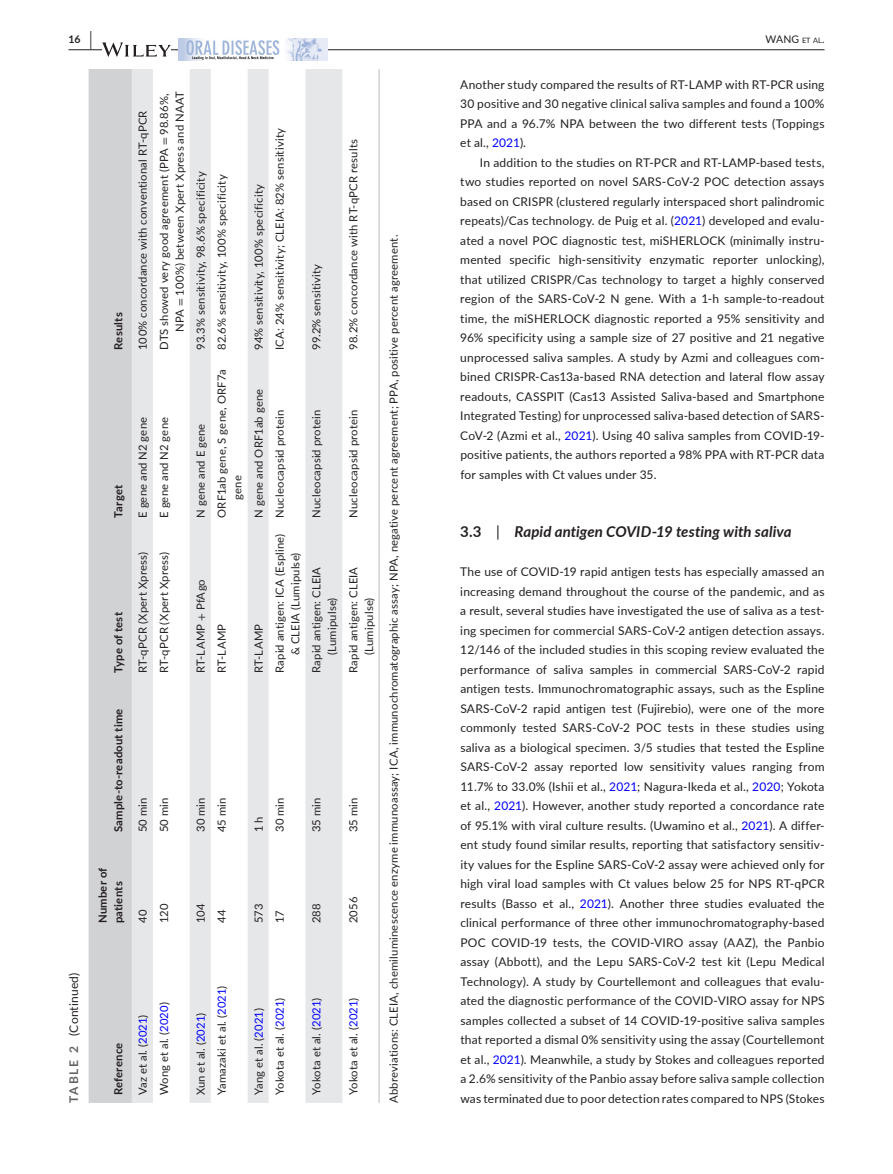
<style>
.page{position:relative;width:893px;height:1174px;background:#fff}
.page>*{position:absolute;margin:0;border:0;box-sizing:border-box;transform-origin:0 0}
.t1{font:italic 700 15px "Lato";letter-spacing:.005em;color:#231f20}
.t2{font:12px/19.5px "Lato";letter-spacing:.015em;color:#231f20;text-align:justify}
.t3{font:700 12px "Lato";letter-spacing:.145em;color:#636366}
.t4{font:11.25px/15.8px "Lato";letter-spacing:.015em;color:#231f20}
.t5{font:700 11.25px/15.8px "Lato";letter-spacing:.02em;color:#231f20}
.t6{font:10.5px "Lato";color:#231f20}
.t7{font:700 10.5px "Lato";color:#231f20}
.s1{font-size:19.5px}
.s2{font-size:7.35px}
.s3{color:#00f}
.s4{font-family:"STIX"}
.s5{font-style:normal}
.s6{font-weight:400;font-style:normal}
</style>
<div class="page">
<hr style="left:68px;top:49px;width:756px;height:1px;background:#231f20">
<svg style="left:102px;top:42px;width:69px;height:15px"></svg>
<img style="left:178px;top:38px;width:149px;height:23px">
<div style="left:89px;top:69px;width:43px;height:1033px;background:#d1d2d4"></div>
<svg style="left:132px;top:69px;width:210px;height:1033px"></svg>
<hr style="left:378px;top:930px;width:2px;height:172px;background:#d1d2d4">
<hr style="left:378px;top:839px;width:2px;height:91px;background:#d1d2d4">
<hr style="left:378px;top:680px;width:2px;height:159px;background:#d1d2d4">
<hr style="left:378px;top:525px;width:2px;height:155px;background:#d1d2d4">
<hr style="left:378px;top:357px;width:2px;height:168px;background:#d1d2d4">
<hr style="left:378px;top:69px;width:2px;height:288px;background:#d1d2d4">
<p class="t7" style="left:68px;top:31px;width:25px">16 <span class="s1">|</span></p>
<p class="t6" style="left:765px;top:31px;width:61px">WANG <span class="s2">et al</span>.</p>
<p class="t2" style="left:460px;top:74px;width:366px">Another study compared the results of RT-LAMP with RT-PCR using 30 positive and 30 negative clinical saliva samples and found a 100% PPA and a 96.7% NPA between the two different tests (Toppings et al., <span class="s3">2021</span>).</p>
<p class="t2" style="left:460px;top:152px;width:366px;text-indent:20px">In addition to the studies on RT-PCR and RT-LAMP-based tests, two studies reported on novel SARS-CoV-2 POC detection assays based on CRISPR (clustered regularly interspaced short palindromic repeats)/Cas technology. de Puig et al. (<span class="s3">2021</span>) developed and evalu&shy;ated a novel POC diagnostic test, miSHERLOCK (minimally instru&shy;mented specific high-sensitivity enzymatic reporter unlocking), that utilized CRISPR/Cas technology to target a highly conserved region of the SARS-CoV-2 N gene. With a 1-h sample-to-readout time, the miSHERLOCK diagnostic reported a 95% sensitivity and 96% specificity using a sample size of 27 positive and 21 negative unprocessed saliva samples. A study by Azmi and colleagues com&shy;bined CRISPR-Cas13a-based RNA detection and lateral flow assay readouts, CASSPIT (Cas13 Assisted Saliva-based and Smartphone Integrated Testing) for unprocessed saliva-based detection of SARS-CoV-2 (Azmi et al., <span class="s3">2021</span>). Using 40 saliva samples from COVID-19- positive patients, the authors reported a 98% PPA with RT-PCR data for samples with Ct values under 35.</p>
<p class="t4" style="left:156px;top:350px;width:260px;text-align:right;rotate:-90deg">DTS showed very good agreement (PPA <span class="s4">=</span> 98.86%,<br>NPA <span class="s4">=</span> 100%) between Xpert Xpress and NAAT</p>
<p class="t4" style="left:134px;top:350px;width:241px;rotate:-90deg">100% concordance with conventional RT-qPCR</p>
<p class="t4" style="left:271px;top:350px;width:223px;rotate:-90deg">ICA: 24% sensitivity; CLEIA: 82% sensitivity</p>
<p class="t4" style="left:345px;top:350px;width:212px;rotate:-90deg">98.2% concordance with RT-qPCR results</p>
<p class="t4" style="left:192px;top:350px;width:180px;rotate:-90deg">93.3% sensitivity, 98.6% specificity</p>
<p class="t4" style="left:213px;top:350px;width:177px;rotate:-90deg">82.6% sensitivity, 100% specificity</p>
<p class="t4" style="left:250px;top:350px;width:167px;rotate:-90deg">94% sensitivity, 100% specificity</p>
<p class="t4" style="left:385px;top:1103px;width:869px;rotate:-90deg">Abbreviations: CLEIA, chemiluminescence enzyme immunoassay; ICA, immunochromatographic assay; NPA, negative percent agreement; PPA, positive percent agreement.</p>
<p class="t4" style="left:308px;top:350px;width:87px;rotate:-90deg">99.2% sensitivity</p>
<p class="t5" style="left:110px;top:350px;width:39px;rotate:-90deg">Results</p>
<p class="t4" style="left:213px;top:500px;width:132px;text-indent:-18px;rotate:-90deg">ORF1ab gene, S gene, ORF7a gene</p>
<p class="t4" style="left:250px;top:518px;width:130px;rotate:-90deg">N gene and ORF1ab gene</p>
<p class="t4" style="left:271px;top:518px;width:110px;rotate:-90deg">Nucleocapsid protein</p>
<p class="t4" style="left:308px;top:518px;width:110px;rotate:-90deg">Nucleocapsid protein</p>
<p class="t4" style="left:345px;top:518px;width:110px;rotate:-90deg">Nucleocapsid protein</p>
<p class="t4" style="left:134px;top:518px;width:102px;rotate:-90deg">E gene and N2 gene</p>
<p class="t4" style="left:156px;top:518px;width:102px;rotate:-90deg">E gene and N2 gene</p>
<p class="t4" style="left:192px;top:518px;width:96px;rotate:-90deg">N gene and E gene</p>
<p class="t5" style="left:110px;top:518px;width:34px;rotate:-90deg">Target</p>
<p class="t1" style="left:460px;top:521px;width:333px"><span class="s5">3.3</span> <span class="s6">|</span> Rapid antigen COVID<span class="s5">-</span>19 testing with saliva</p>
<p class="t2" style="left:460px;top:561px;width:366px">The use of COVID-19 rapid antigen tests has especially amassed an increasing demand throughout the course of the pandemic, and as a result, several studies have investigated the use of saliva as a test&shy;ing specimen for commercial SARS-CoV-2 antigen detection assays.<br>12/146 of the included studies in this scoping review evaluated the performance of saliva samples in commercial SARS-CoV-2 rapid antigen tests. Immunochromatographic assays, such as the Espline SARS-CoV-2 rapid antigen test (Fujirebio), were one of the more commonly tested SARS-CoV-2 POC tests in these studies using saliva as a biological specimen. 3/5 studies that tested the Espline SARS-CoV-2 assay reported low sensitivity values ranging from 11.7% to 33.0% (Ishii et al., <span class="s3">2021</span>; Nagura-Ikeda et al., <span class="s3">2020</span>; Yokota et al., <span class="s3">2021</span>). However, another study reported a concordance rate of 95.1% with viral culture results. (Uwamino et al., <span class="s3">2021</span>). A differ&shy;ent study found similar results, reporting that satisfactory sensitiv&shy;ity values for the Espline SARS-CoV-2 assay were achieved only for high viral load samples with Ct values below 25 for NPS RT-qPCR results (Basso et al., <span class="s3">2021</span>). Another three studies evaluated the clinical performance of three other immunochromatography-based POC COVID-19 tests, the COVID-VIRO assay (AAZ), the Panbio assay (Abbott), and the Lepu SARS-CoV-2 test kit (Lepu Medical Technology). A study by Courtellemont and colleagues that evalu&shy;ated the diagnostic performance of the COVID-VIRO assay for NPS samples collected a subset of 14 COVID-19-positive saliva samples that reported a dismal 0% sensitivity using the assay (Courtellemont et al., <span class="s3">2021</span>). Meanwhile, a study by Stokes and colleagues reported a 2.6% sensitivity of the Panbio assay before saliva sample collection was terminated due to poor detection rates compared to NPS (Stokes</p>
<p class="t4" style="left:271px;top:673px;width:141px;text-align:center;rotate:-90deg">Rapid antigen: ICA (Espline) &amp; CLEIA (Lumipulse)</p>
<p class="t4" style="left:134px;top:673px;width:123px;rotate:-90deg">RT-qPCR (Xpert Xpress)</p>
<p class="t4" style="left:156px;top:673px;width:123px;rotate:-90deg">RT-qPCR (Xpert Xpress)</p>
<p class="t4" style="left:308px;top:655px;width:90px;text-indent:-18px;rotate:-90deg">Rapid antigen: CLEIA (Lumipulse)</p>
<p class="t4" style="left:345px;top:655px;width:90px;text-indent:-18px;rotate:-90deg">Rapid antigen: CLEIA (Lumipulse)</p>
<p class="t4" style="left:192px;top:673px;width:95px;rotate:-90deg">RT-LAMP <span class="s4">+</span> PfAgo</p>
<p class="t5" style="left:110px;top:673px;width:62px;rotate:-90deg">Type of test</p>
<p class="t4" style="left:213px;top:673px;width:51px;rotate:-90deg">RT-LAMP</p>
<p class="t4" style="left:250px;top:673px;width:51px;rotate:-90deg">RT-LAMP</p>
<p class="t5" style="left:110px;top:832px;width:125px;rotate:-90deg">Sample-to-readout time</p>
<p class="t4" style="left:192px;top:832px;width:36px;rotate:-90deg">30 min</p>
<p class="t4" style="left:271px;top:832px;width:36px;rotate:-90deg">30 min</p>
<p class="t4" style="left:134px;top:832px;width:36px;rotate:-90deg">50 min</p>
<p class="t4" style="left:156px;top:832px;width:36px;rotate:-90deg">50 min</p>
<p class="t4" style="left:308px;top:832px;width:36px;rotate:-90deg">35 min</p>
<p class="t4" style="left:345px;top:832px;width:36px;rotate:-90deg">35 min</p>
<p class="t4" style="left:213px;top:832px;width:36px;rotate:-90deg">45 min</p>
<p class="t4" style="left:250px;top:832px;width:17px;rotate:-90deg">1 h</p>
<p class="t5" style="left:94px;top:923px;width:57px;rotate:-90deg">Number of patients</p>
<p class="t4" style="left:345px;top:923px;width:28px;rotate:-90deg">2056</p>
<p class="t4" style="left:192px;top:923px;width:21px;rotate:-90deg">104</p>
<p class="t4" style="left:156px;top:923px;width:21px;rotate:-90deg">120</p>
<p class="t4" style="left:308px;top:923px;width:21px;rotate:-90deg">288</p>
<p class="t4" style="left:250px;top:923px;width:21px;rotate:-90deg">573</p>
<p class="t4" style="left:213px;top:923px;width:15px;rotate:-90deg">44</p>
<p class="t4" style="left:134px;top:923px;width:15px;rotate:-90deg">40</p>
<p class="t4" style="left:271px;top:923px;width:14px;rotate:-90deg">17</p>
<p class="t2" style="left:64px;top:1035px;width:65px;rotate:-90deg">(Continued)</p>
<p class="t4" style="left:213px;top:1095px;width:111px;rotate:-90deg">Yamazaki et al. (<span class="s3">2021</span>)</p>
<p class="t4" style="left:271px;top:1095px;width:99px;rotate:-90deg">Yokota et al. (<span class="s3">2021</span>)</p>
<p class="t4" style="left:308px;top:1095px;width:99px;rotate:-90deg">Yokota et al. (<span class="s3">2021</span>)</p>
<p class="t4" style="left:345px;top:1095px;width:99px;rotate:-90deg">Yokota et al. (<span class="s3">2021</span>)</p>
<p class="t4" style="left:156px;top:1095px;width:95px;rotate:-90deg">Wong et al. (<span class="s3">2020</span>)</p>
<p class="t4" style="left:250px;top:1095px;width:89px;rotate:-90deg">Yang et al. (<span class="s3">2021</span>)</p>
<p class="t4" style="left:192px;top:1095px;width:84px;rotate:-90deg">Xun et al. (<span class="s3">2021</span>)</p>
<p class="t4" style="left:134px;top:1095px;width:82px;rotate:-90deg">Vaz et al. (<span class="s3">2021</span>)</p>
<p class="t5" style="left:110px;top:1095px;width:54px;rotate:-90deg">Reference</p>
<p class="t3" style="left:65px;top:1102px;width:58px;rotate:-90deg">TABLE 2</p>
</div>
